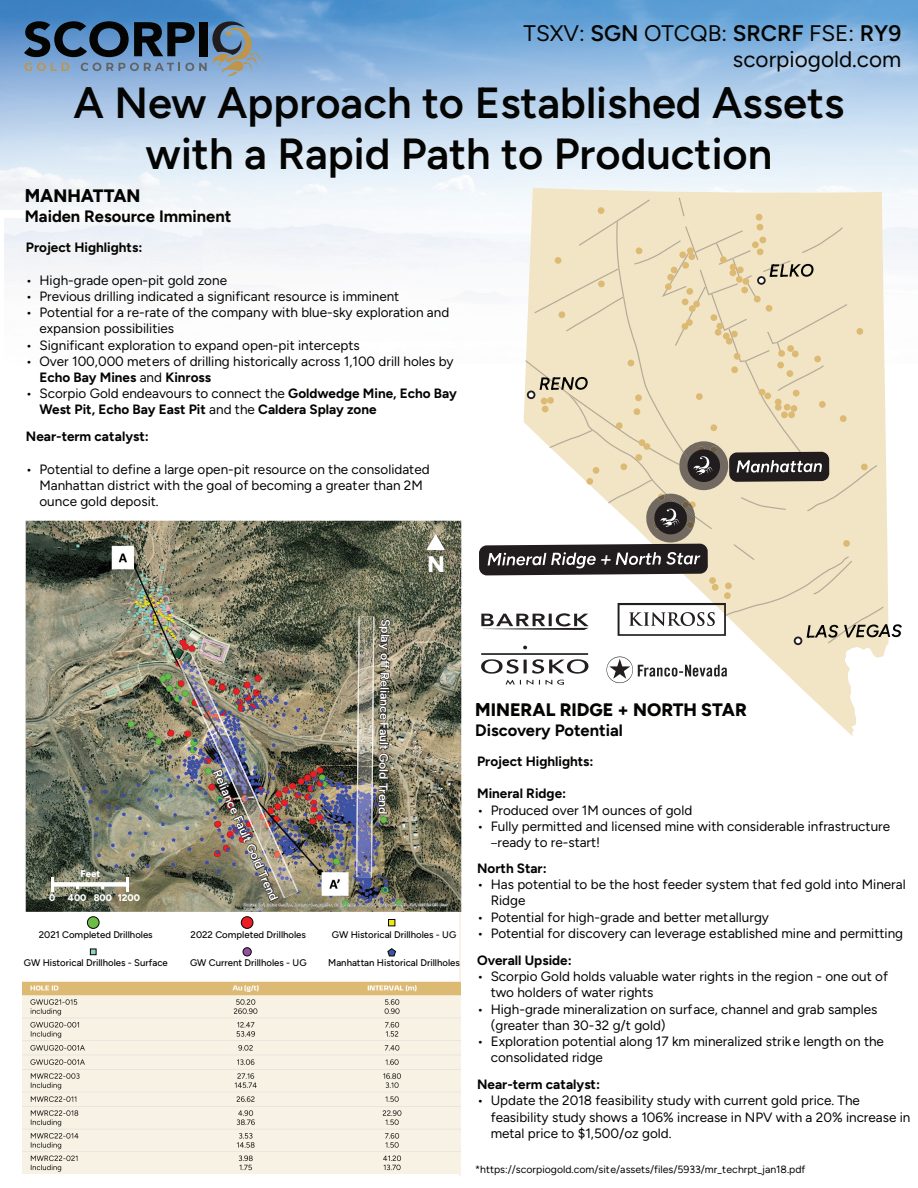
<style>
.page{position:relative;width:918px;height:1188px;background:#fff}
.page>*{position:absolute;margin:0;border:0;box-sizing:border-box;transform-origin:0 0}
.t1{font:600 43.5px/51px "Figtree";color:#040503;text-align:center}
.t2{font:22.5px/25.8px "Figtree";color:#040503;text-align:right}
.t3{font:800 22.5px "Figtree";color:#fff}
.t4{font:italic 500 20.4px "Figtree";color:#fff}
.t5{font:800 18px "Figtree";color:#040503}
.t6{font:700 16.5px "Figtree";color:#040503}
.t7{font:13.5px/16.2px "Figtree";color:#040503}
.t8{font:700 13.5px/16.2px "Figtree";color:#040503}
.t9{font:600 12.3px "Figtree";color:#fff}
.t10{font:10.5px "Figtree";color:#040503}
.t11{font:500 9.6px "Figtree";color:#040503}
.t12{font:800 9.6px "Figtree";color:#fff}
.s1{font-weight:600}
.s2{font-style:inherit}
.s3{font-weight:700}
.s4{font-weight:400}
.s5{font-family:"Myriad Pro"}
</style>
<div class="page">
<img style="left:0;top:0;width:612px;height:210px">
<img style="left:612px;top:0;width:204px;height:188px">
<img style="left:816px;top:0;width:102px;height:208px">
<svg style="left:24px;top:19px;width:239px;height:57px"></svg>
<svg style="left:524px;top:188px;width:365px;height:548px"></svg>
<hr style="left:459px;top:892px;width:1px;height:283px;background:#f9f3e5">
<img style="left:22px;top:981px;width:438px;height:193px">
<img style="left:26px;top:521px;width:435px;height:391px">
<svg style="left:459px;top:892px;width:1px;height:20px"></svg>
<img style="left:178px;top:660px;width:107px;height:238px">
<img style="left:191px;top:654px;width:107px;height:238px">
<img style="left:360px;top:617px;width:11px;height:260px">
<img style="left:356px;top:616px;width:4px;height:261px">
<img style="left:357px;top:617px;width:3px;height:260px">
<img style="left:371px;top:617px;width:3px;height:260px">
<img style="left:212px;top:768px;width:68px;height:135px">
<svg style="left:377px;top:618px;width:15px;height:197px"></svg>
<svg style="left:426px;top:534px;width:19px;height:16px"></svg>
<div style="left:52px;top:882px;width:76px;height:5px;background:#fff"></div>
<svg style="left:51px;top:877px;width:2px;height:15px"></svg>
<svg style="left:127px;top:877px;width:2px;height:15px"></svg>
<div style="left:87px;top:917px;width:12px;height:11px;background:#6cbd45;border-radius:50%"></div>
<div style="left:87px;top:917px;width:12px;height:12px;border:1px solid #040503;border-radius:50%"></div>
<div style="left:241px;top:917px;width:12px;height:11px;background:#ee1c25;border-radius:50%"></div>
<div style="left:241px;top:917px;width:12px;height:12px;border:1px solid #040503;border-radius:50%"></div>
<div style="left:243px;top:948px;width:8px;height:8px;background:#94519f;border-radius:50%"></div>
<div style="left:243px;top:948px;width:8px;height:8px;border:1px solid #040503;border-radius:50%"></div>
<div style="left:388px;top:919px;width:7px;height:7px;background:#eee914;border:1px solid #040503"></div>
<svg style="left:90px;top:949px;width:6px;height:6px"></svg>
<svg style="left:387px;top:948px;width:9px;height:8px"></svg>
<svg style="left:479px;top:198px;width:423px;height:487px"></svg>
<h2 class="t2" style="left:524px;top:20px;width:379px">TSXV: <span class="s1">SGN</span> OTC<span class="s2">QB</span>: <span class="s1">SRCRF</span> FSE: <span class="s1">RY9 </span>scorpiogold.com</h2>
<h1 class="t1" style="left:74px;top:77px;width:772px">A New Approach to Established Assets with a Rapid Path to Production</h1>
<h3 class="t5" style="left:25px;top:184px;width:117px">MANHATTAN</h3>
<p class="t6" style="left:25px;top:206px;width:208px">Maiden Resource Imminent</p>
<p class="t8" style="left:26px;top:239px;width:118px">Project Highlights:</p>
<p class="t7" style="left:26px;top:272px;width:203px">• High-grade open-pit gold zone</p>
<p class="t7" style="left:26px;top:288px;width:375px">• Previous drilling indicated a significant resource is imminent</p>
<p class="t7" style="left:39px;top:304px;width:411px;text-indent:-14px">• Potential for a re-rate of the company with blue-sky exploration and expansion possibilities</p>
<p class="t7" style="left:26px;top:337px;width:335px">• Significant exploration to expand open-pit intercepts</p>
<p class="t7" style="left:39px;top:353px;width:416px;text-indent:-14px">• Over 100,000 meters of drilling historically across 1,100 drill holes by<br><span class="s3">Echo Bay Mines</span> and <span class="s3">Kinross</span></p>
<p class="t8" style="left:39px;top:385px;width:419px;text-indent:-14px"><span class="s4">• Scorpio Gold endeavours to connect the</span> Goldwedge Mine, Echo Bay<br>West Pit, Echo Bay East Pit <span class="s4">and the</span> Caldera Splay zone</p>
<p class="t8" style="left:26px;top:428px;width:124px">Near-term catalyst:</p>
<p class="t7" style="left:39px;top:461px;width:392px;text-indent:-14px">• Potential to define a large open-pit resource on the consolidated<br>Manhattan district with the goal of becoming a greater than 2M ounce gold deposit.</p>
<h2 class="t3" style="left:427px;top:550px;width:19px">N</h2>
<h3 class="t4" style="left:600px;top:547px;width:14px">+</h3>
<p class="t9" style="left:393px;top:619px;width:197px;rotate:91deg">Splay off Reliance Fault Gold Trend</p>
<p class="t9" style="left:223px;top:767px;width:144px;rotate:66deg">Reliance Fault Gold Trend</p>
<p class="t12" style="left:81px;top:868px;width:21px">Feet</p>
<p class="t12" style="left:49px;top:892px;width:8px">0</p>
<p class="t12" style="left:68px;top:892px;width:20px">400</p>
<p class="t11" style="left:39px;top:929px;width:115px">2021 Completed Drillholes</p>
<p class="t11" style="left:191px;top:929px;width:117px">2022 Completed Drillholes</p>
<p class="t11" style="left:332px;top:929px;width:126px">GW Historical Drillholes - UG</p>
<p class="t11" style="left:24px;top:958px;width:145px">GW Historical Drillholes - Surface</p>
<p class="t11" style="left:190px;top:958px;width:118px">GW Current Drillholes - UG</p>
<p class="t11" style="left:328px;top:958px;width:133px">Manhattan Historical Drillholes</p>
<p class="t12" style="left:118px;top:892px;width:24px">1200</p>
<p class="t12" style="left:94px;top:892px;width:20px">800</p>
<h3 class="t5" style="left:475px;top:699px;width:273px">MINERAL RIDGE + NORTH STAR</h3>
<p class="t6" style="left:475px;top:720px;width:149px">Discovery Potential</p>
<p class="t8" style="left:477px;top:753px;width:118px">Project Highlights:</p>
<p class="t8" style="left:477px;top:785px;width:91px">Mineral Ridge:</p>
<p class="t7" style="left:477px;top:802px;width:217px">• Produced over 1M ounces of gold</p>
<p class="t7" style="left:491px;top:818px;width:401px;text-indent:-14px">• Fully permitted and licensed mine with considerable infrastructure <span class="s5">–</span>ready to re-start!</p>
<p class="t8" style="left:477px;top:860px;width:71px">North Star:</p>
<p class="t7" style="left:491px;top:876px;width:416px;text-indent:-14px">• Has potential to be the host feeder system that fed gold into Mineral<br>Ridge</p>
<p class="t7" style="left:477px;top:909px;width:293px">• Potential for high-grade and better metallurgy</p>
<p class="t7" style="left:477px;top:925px;width:428px">• Potential for discovery can leverage established mine and permitting</p>
<p class="t8" style="left:477px;top:952px;width:96px">Overall Upside:</p>
<p class="t7" style="left:491px;top:968px;width:399px;text-indent:-14px">• Scorpio Gold holds valuable water rights in the region - one out of two holders of water rights</p>
<p class="t7" style="left:491px;top:1001px;width:388px;text-indent:-14px">• High-grade mineralization on surface, channel and grab samples (greater than 30-32 g/t gold)</p>
<p class="t7" style="left:491px;top:1033px;width:395px;text-indent:-14px">• Exploration potential along 17 km mineralized strike length on the consolidated ridge</p>
<p class="t8" style="left:477px;top:1076px;width:124px">Near-term catalyst:</p>
<p class="t7" style="left:491px;top:1093px;width:421px;text-indent:-14px">• Update the 2018 feasibility study with current gold price. The feasibility study shows a 106% increase in NPV with a 20% increase in metal price to $1<span class="s2">,</span>500/oz gold.</p>
<p class="t10" style="left:475px;top:1163px;width:332px">*https://scorpiogold.com/site/assets/files/5933/mr_techrpt_jan18.pdf</p>
</div>
